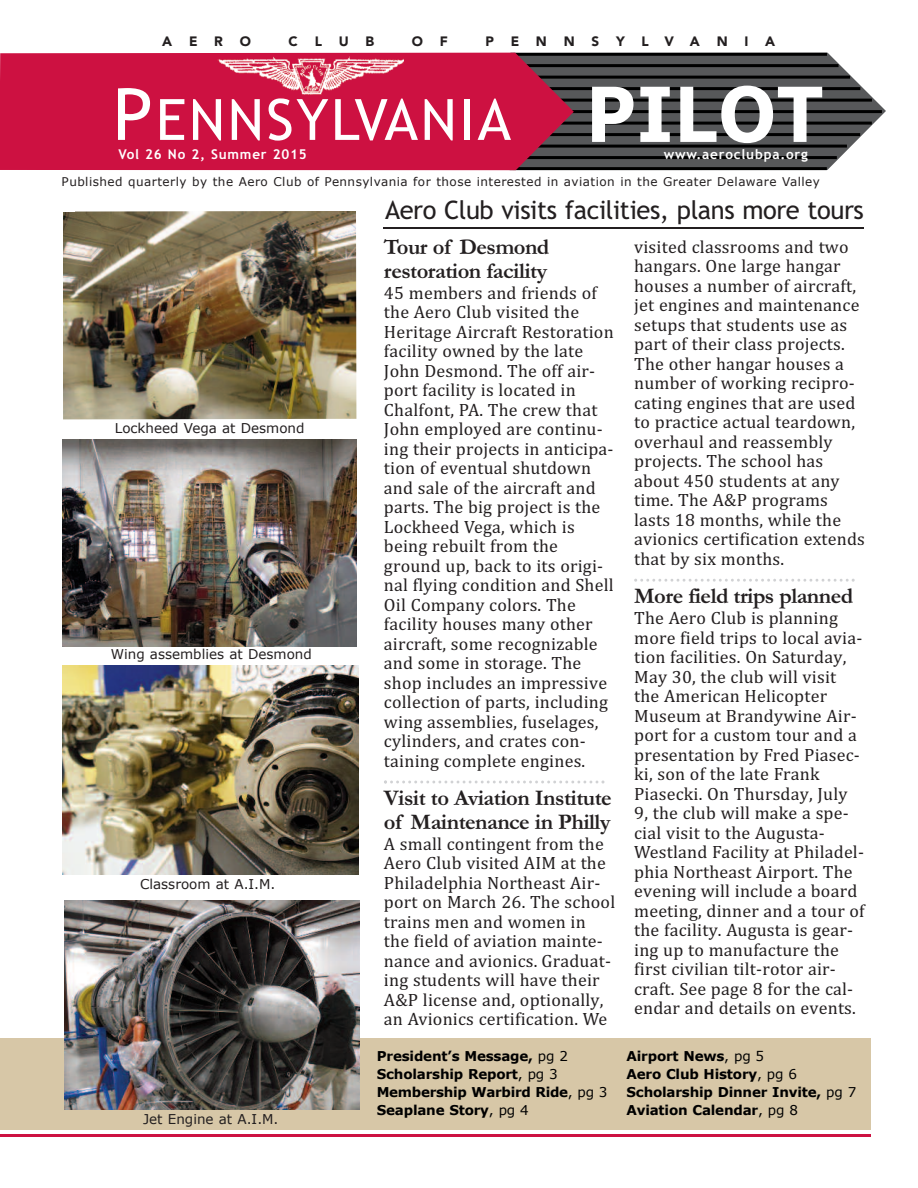
<style>
.page{position:relative;width:918px;height:1188px;background:#fff}
.page>*{position:absolute;margin:0;border:0;box-sizing:border-box;transform-origin:0 0}
.t1{font:700 75.9px "Verdana";color:#fff;scale:.91 1}
.t2{font:72px "Trebuchet MS";color:#fff}
.t3{font:57px "Trebuchet MS";letter-spacing:.04em;color:#fff}
.t4{font:25.5px "Trebuchet MS";letter-spacing:-.015em;color:#231f20}
.t5{font:700 22.5px/24px "Garamond";letter-spacing:-.025em;color:#231f20}
.t6{font:18px/19.5px "Cambria";letter-spacing:.01em;color:#231f20}
.t7{font:700 13.5px/18px "Verdana";letter-spacing:-.015em;color:#000}
.t8{font:13.5px "Verdana";color:#231f20}
.t9{font:700 13.5px "Trebuchet MS";letter-spacing:.06em;color:#fff}
.t10{font:900 13.5px "Avenir";letter-spacing:1.245em;color:#231f20}
.t11{font:12px "Verdana";letter-spacing:.04em;color:#231f20}
.s1{font-family:"Verdana";font-weight:700;font-size:75.9px}
.s2{font-weight:400}
</style>
<div class="page">
<hr style="left:0;top:1134px;width:870px;height:3px;background:#cd1141">
<div style="left:0;top:1038px;width:870px;height:92px;background:#d7c7a7"></div>
<svg style="left:384px;top:781px;width:220px;height:3px"></svg>
<svg style="left:634px;top:579px;width:221px;height:3px"></svg>
<hr style="left:383px;top:228px;width:480px;height:1px;background:#231f20">
<svg style="left:574px;top:53px;width:312px;height:117px;background:#68696b"></svg>
<hr style="left:510px;top:167px;width:317px;height:3px;background:#000">
<hr style="left:510px;top:53px;width:317px;height:3px;background:#000">
<hr style="left:522px;top:64px;width:317px;height:3px;background:#000">
<hr style="left:534px;top:76px;width:316px;height:3px;background:#000">
<hr style="left:544px;top:87px;width:316px;height:3px;background:#000">
<hr style="left:555px;top:99px;width:317px;height:3px;background:#000">
<hr style="left:544px;top:133px;width:316px;height:3px;background:#000">
<hr style="left:530px;top:145px;width:317px;height:3px;background:#000">
<hr style="left:520px;top:156px;width:317px;height:3px;background:#000">
<hr style="left:565px;top:110px;width:317px;height:3px;background:#000">
<hr style="left:555px;top:122px;width:317px;height:3px;background:#000">
<div style="left:0;top:53px;width:574px;height:117px;background:#cd1141"></div>
<img style="left:217px;top:55px;width:186px;height:41px">
<img style="left:64px;top:901px;width:296px;height:209px">
<img style="left:63px;top:665px;width:295px;height:210px">
<img style="left:63px;top:439px;width:293px;height:208px">
<img style="left:63px;top:211px;width:293px;height:208px">
<p class="t10" style="left:162px;top:29px;width:90px">AERO</p>
<p class="t10" style="left:289px;top:29px;width:87px">CLUB</p>
<p class="t10" style="left:412px;top:29px;width:38px">O F</p>
<p class="t10" style="left:485px;top:29px;width:291px">PENNSYLVANIA</p>
<h1 class="t1" style="left:674px;top:66px;width:166px">LOT</h1>
<h3 class="t3" style="left:156px;top:87px;width:520px">ENNSYLVANIA <span class="s1">PI</span></h3>
<p class="t9" style="left:664px;top:146px;width:146px">www.aeroclubpa.org</p>
<h2 class="t2" style="left:113px;top:73px;width:42px">P</h2>
<p class="t9" style="left:119px;top:146px;width:190px">Vol 26 No 2, Summer 2015</p>
<p class="t11" style="left:62px;top:174px;width:760px">Published quarterly by the Aero Club of Pennsylvania for those interested in aviation in the Greater Delaware Valley</p>
<p class="t8" style="left:115px;top:420px;width:191px">Lockheed Vega at Desmond</p>
<p class="t8" style="left:111px;top:646px;width:203px">Wing assemblies at Desmond</p>
<p class="t8" style="left:140px;top:875px;width:137px">Classroom at A.I.M.</p>
<p class="t8" style="left:143px;top:1111px;width:137px">Jet Engine at A.I.M.</p>
<h3 class="t4" style="left:385px;top:196px;width:480px">Aero Club visits facilities, plans more tours</h3>
<p class="t5" style="left:384px;top:234px;width:167px">Tour of Desmond restoration facility</p>
<p class="t6" style="left:384px;top:283px;width:231px">45 members and friends of the Aero Club visited the<br>Heritage Aircraft Restoration facility owned by the late<br>John Desmond. The off air&shy;port facility is located in<br>Chalfont, PA. The crew that<br>John employed are continu&shy;ing their projects in anticipa&shy;tion of eventual shutdown and sale of the aircraft and parts. The big project is the<br>Lockheed Vega, which is being rebuilt from the ground up, back to its origi&shy;nal flying condition and Shell<br>Oil Company colors. The facility houses many other aircraft, some recognizable and some in storage. The shop includes an impressive collection of parts, including wing assemblies, fuselages, cylinders, and crates con&shy;taining complete engines.</p>
<p class="t5" style="left:384px;top:785px;width:229px">Visit to Aviation Institute of Maintenance in Philly</p>
<p class="t6" style="left:384px;top:834px;width:233px">A small contingent from the<br>Aero Club visited AIM at the<br>Philadelphia Northeast Air&shy;port on March 26. The school trains men and women in the field of aviation mainte&shy;nance and avionics. Graduat&shy;ing students will have their<br>A&amp;P license and, optionally, an Avionics certification. We</p>
<p class="t6" style="left:634px;top:237px;width:232px">visited classrooms and two hangars. One large hangar houses a number of aircraft, jet engines and maintenance setups that students use as part of their class projects.<br>The other hangar houses a number of working recipro&shy;cating engines that are used to practice actual teardown, overhaul and reassembly projects. The school has about 450 students at any time. The A&amp;P programs lasts 18 months, while the avionics certification extends that by six months.</p>
<p class="t5" style="left:634px;top:583px;width:221px">More field trips planned</p>
<p class="t6" style="left:634px;top:608px;width:232px">The Aero Club is planning more field trips to local avia&shy;tion facilities. On Saturday,<br>May 30, the club will visit the American Helicopter<br>Museum at Brandywine Air&shy;port for a custom tour and a presentation by Fred Piasec&shy;ki, son of the late Frank<br>Piasecki. On Thursday, July<br>9, the club will make a spe&shy;cial visit to the Augusta-<br>Westland Facility at Philadel&shy;phia Northeast Airport. The evening will include a board meeting, dinner and a tour of the facility. Augusta is gear&shy;ing up to manufacture the first civilian tilt-rotor air&shy;craft. See page 8 for the cal&shy;endar and details on events.</p>
<p class="t7" style="left:377px;top:1046px;width:232px">President’s Message, <span class="s2">pg 2<br></span>Scholarship Report<span class="s2">, pg 3<br></span>Membership Warbird Ride<span class="s2">, pg 3<br></span>Seaplane Story<span class="s2">, pg 4</span></p>
<p class="t7" style="left:627px;top:1046px;width:231px">Airport News<span class="s2">, pg 5<br></span>Aero Club History<span class="s2">, pg 6<br></span>Scholarship Dinner Invite, <span class="s2">pg 7<br></span>Aviation Calendar<span class="s2">, pg 8</span></p>
</div>
